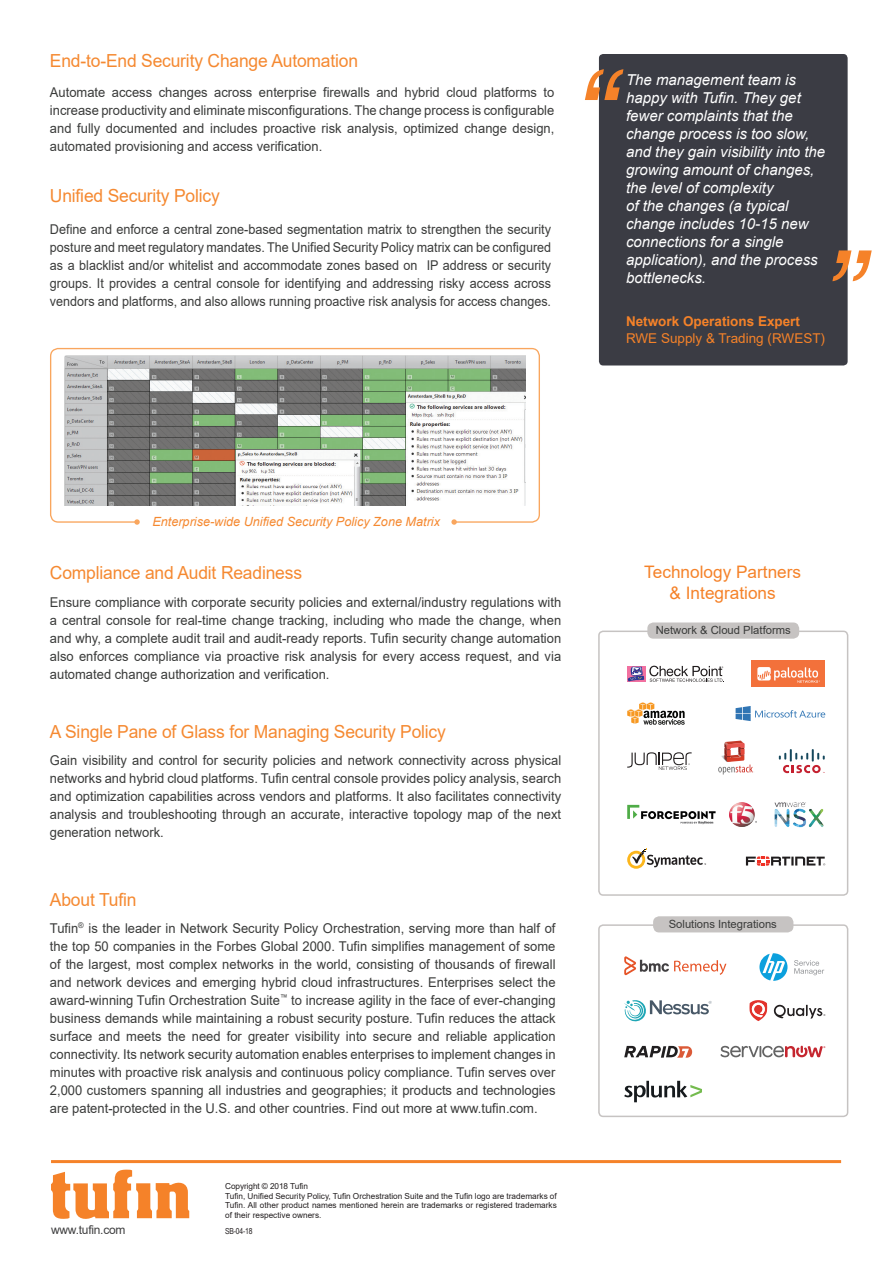
<style>
.page{position:relative;width:893px;height:1263px;background:#fff}
.page>*{position:absolute;margin:0;border:0;box-sizing:border-box;transform-origin:0 0}
.t1{font:18px "Arial";letter-spacing:-.01em;color:#f58931}
.t2{font:17.25px/21px "Arial";color:#f58229;text-align:center}
.t3{font:italic 15px/18px "Arial";color:#fff}
.t4{font:13.5px/18px "Arial";color:#3a3b3a;text-align:justify;scale:.96 1}
.t5{font:13.5px/18px "Arial";color:#3a3b3a;scale:.93 1}
.t6{font:13.5px/18px "Arial";color:#3a3b3a;text-align:right;scale:.94 1}
.t7{font:13.5px "Arial";color:#f58229}
.t8{font:700 13.5px "Arial";color:#f58229}
.t9{font:italic 12.6px "Arial";color:#f58931}
.t10{font:12px "Arial";letter-spacing:-.02em;color:#3e3e3f}
.t11{font:11.25px "Arial";color:#3a3b3a}
.t12{font:8.25px/9.9px "Arial";color:#231f20}
.t13{font:8.25px "Arial Narrow";color:#231f20}
.t14{font:7.8px "Arial";color:#3a3b3a;scale:.96 1}
</style>
<div class="page">
<img style="left:64px;top:356px;width:461px;height:149px">
<div style="left:50px;top:348px;width:490px;height:175px;border:1px solid #f9a65e;border-radius:8px"></div>
<svg style="left:451px;top:519px;width:6px;height:6px"></svg>
<svg style="left:134px;top:519px;width:6px;height:6px"></svg>
<div style="left:599px;top:54px;width:249px;height:311px;background:#3b3c44;border-radius:4px"></div>
<svg style="left:832px;top:250px;width:40px;height:31px"></svg>
<svg style="left:585px;top:69px;width:38px;height:31px"></svg>
<div style="left:598px;top:630px;width:250px;height:266px;border:2px solid #c6c3c2;border-radius:4px"></div>
<div style="left:598px;top:924px;width:250px;height:193px;border:2px solid #c6c3c2;border-radius:4px"></div>
<hr style="left:51px;top:1160px;width:790px;height:3px;background:#f58229">
<svg style="left:51px;top:1169px;width:138px;height:50px"></svg>
<div style="left:627px;top:666px;width:18px;height:16px;background:#f170a0"></div>
<svg style="left:628px;top:666px;width:96px;height:16px"></svg>
<div style="left:751px;top:660px;width:74px;height:27px;background:#f3713b"></div>
<svg style="left:757px;top:667px;width:63px;height:16px"></svg>
<svg style="left:779px;top:749px;width:46px;height:24px"></svg>
<svg style="left:627px;top:752px;width:65px;height:18px"></svg>
<svg style="left:736px;top:706px;width:89px;height:15px"></svg>
<svg style="left:718px;top:741px;width:35px;height:33px"></svg>
<img style="left:774px;top:802px;width:50px;height:26px">
<img style="left:730px;top:802px;width:26px;height:24px">
<div style="left:653px;top:916px;width:140px;height:16px;background:#c6c3c2;border-radius:6px"></div>
<div style="left:647px;top:622px;width:152px;height:17px;background:#c6c3c2;border-radius:6px"></div>
<svg style="left:624px;top:956px;width:102px;height:19px"></svg>
<svg style="left:794px;top:960px;width:30px;height:15px"></svg>
<svg style="left:759px;top:953px;width:28px;height:28px"></svg>
<svg style="left:624px;top:1000px;width:88px;height:22px"></svg>
<svg style="left:749px;top:1000px;width:18px;height:21px"></svg>
<svg style="left:774px;top:1004px;width:51px;height:15px"></svg>
<svg style="left:624px;top:1046px;width:68px;height:12px"></svg>
<svg style="left:720px;top:1046px;width:105px;height:11px"></svg>
<svg style="left:624px;top:1081px;width:78px;height:21px"></svg>
<svg style="left:627px;top:702px;width:58px;height:23px"></svg>
<svg style="left:627px;top:805px;width:89px;height:19px"></svg>
<svg style="left:746px;top:856px;width:79px;height:10px"></svg>
<svg style="left:627px;top:848px;width:79px;height:21px"></svg>
<h1 class="t1" style="left:50px;top:48px;width:310px">End t o- -End Security Change Automation</h1>
<p class="t4" style="left:323px;top:83px;width:50px">firewalls</p>
<p class="t4" style="left:484px;top:83px;width:57px">platforms</p>
<p class="t4" style="left:50px;top:83px;width:527px;text-align:left">Automate<br>increase productivity and eliminate misconfigurations. The change process is configurable and fully documented and includes proactive risk analysis, optimized change design, automated provisioning and access verification.</p>
<h1 class="t1" style="left:50px;top:183px;width:171px">Unified Security Policy</h1>
<p class="t6" style="left:50px;top:220px;width:535px">Define and enforce a central zone-based segmentation matrix to strengthen the security posture and meet regulatory mandates. The Unified Security Policy matrix can be configured<br>IP address or security</p>
<p class="t4" style="left:159px;top:83px;width:53px">changes</p>
<p class="t4" style="left:259px;top:83px;width:62px">enterprise</p>
<p class="t4" style="left:376px;top:83px;width:24px">and</p>
<p class="t4" style="left:405px;top:83px;width:38px">hybrid</p>
<p class="t4" style="left:446px;top:83px;width:34px">cloud</p>
<p class="t4" style="left:544px;top:83px;width:13px">to</p>
<p class="t4" style="left:112px;top:83px;width:44px">access</p>
<p class="t4" style="left:214px;top:83px;width:41px">across</p>
<p class="t5" style="left:50px;top:256px;width:540px">as a blacklist and/or whitelist and accommodate zones based on<br>groups. It provides a central console for identifying and addressing risky access across vendors and platforms, and also allows running proactive risk analysis for access changes.</p>
<p class="t3" style="left:626px;top:71px;width:201px">The management team is happy with Tufin. They get fewer complaints that the change process is too slow, and they gain visibility into the growing amount of changes, the level of complexity<br>of the changes (a typical change includes 10-15 new connections for a single application ,) and the process bottlenecks.</p>
<p class="t8" style="left:626px;top:312px;width:176px">Network Operations Expert</p>
<p class="t7" style="left:626px;top:329px;width:201px">RWE Supply &amp; Trading (RWEST(</p>
<p class="t9" style="left:152px;top:513px;width:289px">Enterprise-wide Unified Security Policy Zone Matrix</p>
<h1 class="t1" style="left:50px;top:560px;width:254px">Compliance and Audit Readiness</h1>
<p class="t4" style="left:50px;top:593px;width:534px">Ensure compliance with corporate security policies and external/industry regulations with a central console for real-time change tracking, including who made the change, when and why a, complete audit trail and audit-ready reports. Tufin security change automation also enforces compliance via proactive risk analysis for every access request, and via automated change authorization and verification.</p>
<h1 class="t1" style="left:50px;top:719px;width:397px">A Single Pane of Glass for Managing Security Policy</h1>
<p class="t4" style="left:50px;top:751px;width:534px">Gain visibility and control for security policies and network connectivity across physical networks and hybrid cloud platforms. Tufin central console provides policy analysis, search and optimization capabilities across vendors and platforms It. also facilitates connectivity analysis and troubleshooting through an accurate, interactive topology map of the next generation network.</p>
<h1 class="t1" style="left:50px;top:887px;width:88px">About Tufin</h1>
<p class="t4" style="left:88px;top:919px;width:488px">is the leader in Network Security Policy Orchestration, serving more than half of</p>
<p class="t14" style="left:78px;top:920px;width:7px">®</p>
<p class="t4" style="left:50px;top:919px;width:31px">Tufin</p>
<p class="t4" style="left:50px;top:937px;width:528px">the top 50 companies in the Forbes Global 2000. Tufin simplifies management of some</p>
<p class="t4" style="left:50px;top:955px;width:528px">of the largest, most complex networks in the world, consisting of thousands of firewall</p>
<p class="t4" style="left:50px;top:973px;width:528px">and network devices and emerging hybrid cloud infrastructures. Enterprises select the</p>
<p class="t4" style="left:291px;top:991px;width:277px">to increase agility in the face of ever-changing</p>
<p class="t14" style="left:280px;top:992px;width:9px">™</p>
<p class="t4" style="left:50px;top:991px;width:241px">award-winning Tufin Orchestration Suite</p>
<p class="t4" style="left:50px;top:1009px;width:528px">business demands while maintaining a robust security posture. Tufin reduces the attack</p>
<p class="t4" style="left:494px;top:1027px;width:66px">application</p>
<p class="t4" style="left:50px;top:1027px;width:528px;text-align:left">surface<br>connectivity. Its network security automation enables enterprises to implement changes in minutes with proactive risk analysis and continuous policy compliance. Tufin serves over 2,000 customers spanning all industries and geographies; it products and technologies are patent-protected in the U S. . and other countries. Find out more at www.tufin.com.</p>
<p class="t4" style="left:227px;top:1027px;width:17px">for</p>
<p class="t4" style="left:99px;top:1027px;width:24px">and</p>
<p class="t4" style="left:168px;top:1027px;width:20px">the</p>
<p class="t4" style="left:192px;top:1027px;width:32px">need</p>
<p class="t4" style="left:295px;top:1027px;width:48px">visibility</p>
<p class="t4" style="left:346px;top:1027px;width:23px">into</p>
<p class="t4" style="left:418px;top:1027px;width:24px">and</p>
<p class="t4" style="left:446px;top:1027px;width:45px">reliable</p>
<p class="t4" style="left:126px;top:1027px;width:38px">meets</p>
<p class="t4" style="left:248px;top:1027px;width:44px">greater</p>
<p class="t4" style="left:373px;top:1027px;width:42px">secure</p>
<p class="t10" style="left:51px;top:1221px;width:76px">www.tufin.com</p>
<p class="t12" style="left:225px;top:1181px;width:333px">Copyright © 2018 Tufin<br>Tufin, Unified Security Policy, Tufin Orchestration Suite and the Tufin logo are trademarks of Tufin. All other product names mentioned herein are trademarks or registered trademarks of their respective owners.</p>
<p class="t13" style="left:225px;top:1225px;width:29px">SB-04-18</p>
<p class="t2" style="left:644px;top:561px;width:158px">Technology Partners &amp; Integrations</p>
<p class="t11" style="left:656px;top:623px;width:137px">Network &amp; Cloud Platforms</p>
<p class="t11" style="left:669px;top:916px;width:110px">Solutions Integrations</p>
</div>
